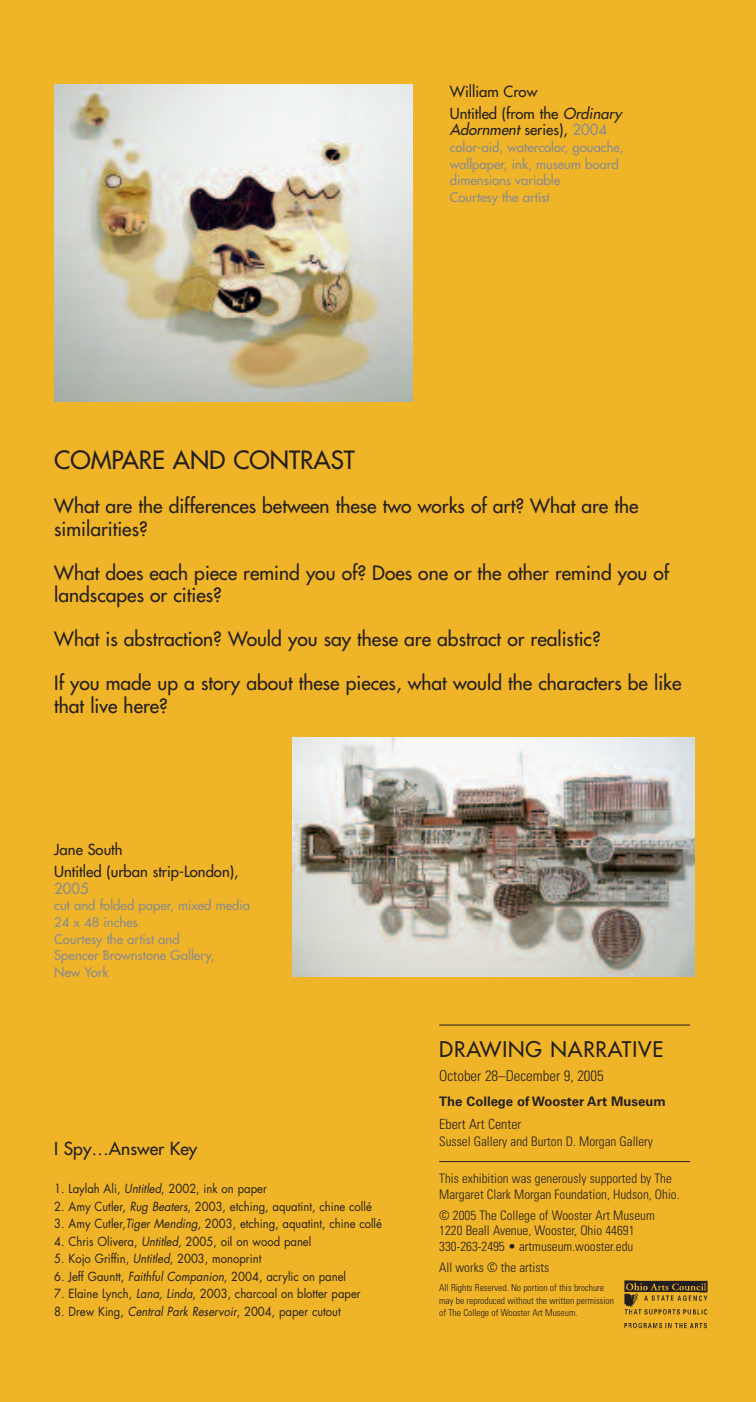
<style>
.page{position:relative;width:756px;height:1402px;background:#f0b428}
.page>*{position:absolute;margin:0;border:0;box-sizing:border-box;transform-origin:0 0}
.t1{font:24.5px "Futura";color:#231f20}
.t2{font:21px "Futura";letter-spacing:.04em;color:#231f20}
.t3{font:19.25px/22.8px "Futura";color:#231f20}
.t4{font:17.5px "Futura";color:#231f20}
.t5{font:14.88px/21.9px "Futura";color:#231f20}
.t6{font:300 condensed 14.88px "Univers";color:#231f20}
.t7{font:italic 14.88px "Futura";color:#231f20}
.t8{font:14.88px "Futura";color:#8a8c8f}
.t9{font:300 condensed 14px "Univers";color:#231f20}
.t10{font:300 condensed 13.12px/15.8px "Univers";color:#231f20}
.t11{font:13.12px/16.6px "Futura";color:#8a8c8f}
.t12{font:700 13.12px "Univers";color:#231f20}
.t13{font:12.25px "Futura";color:#231f20;scale:.92 1}
.t14{font:300 condensed 9.62px/12.2px "Univers";letter-spacing:-.005em;color:#231f20}
.s1{font-style:italic}
.s2{font-style:normal}
.s3{font-style:normal;color:#8a8c8f}
</style>
<div class="page">
<img style="left:54px;top:84px;width:359px;height:318px">
<img style="left:292px;top:737px;width:402px;height:239px">
<hr style="left:439px;top:1025px;width:251px;height:1px;background:#231f20">
<hr style="left:439px;top:1161px;width:251px;height:1px;background:#231f20">
<img style="left:625px;top:1281px;width:82px;height:48px">
<p class="t5" style="left:450px;top:82px;width:173px">William Crow<br>Untitled (from the <span class="s1">Ordinary</span></p>
<p class="t7" style="left:450px;top:123px;width:159px">Adornment <span class="s2">series),</span> <span class="s3">2004</span></p>
<p class="t11" style="left:450px;top:140px;width:175px">color-aid, watercolor, gouache, wallpaper, ink, museum board dimensions variable<br>Courtesy the artist</p>
<h1 class="t1" style="left:54px;top:448px;width:302px">COMPARE AND CONTRAST</h1>
<h3 class="t3" style="left:54px;top:496px;width:586px">What are the differences between these two works of art? What are the similarities?</h3>
<h3 class="t3" style="left:54px;top:562px;width:616px">What does each piece remind you of? Does one or the other remind you of landscapes or cities?</h3>
<h3 class="t3" style="left:54px;top:629px;width:548px">What is abstraction? Would you say these are abstract or realistic?</h3>
<h3 class="t3" style="left:54px;top:673px;width:629px">If you made up a story about these pieces, what would the characters be like that live here?</h3>
<p class="t5" style="left:54px;top:840px;width:186px">Jane South<br>Untitled (urban strip-London),</p>
<p class="t8" style="left:54px;top:881px;width:36px">2005</p>
<p class="t11" style="left:54px;top:898px;width:197px">cut and folded paper, mixed media<br>24 x 48 inches<br>Courtesy the artist and<br>Spencer Brownstone Gallery,<br>New York</p>
<h3 class="t4" style="left:54px;top:1139px;width:145px">I Spy…Answer Key</h3>
<p class="t13" style="left:54px;top:1183px;width:233px">1. Laylah Ali, <span class="s1">Untitled</span>, 2002, ink on paper</p>
<p class="t13" style="left:54px;top:1200px;width:347px">2. Amy Cutler, <span class="s1">Rug Beaters</span>, 2003, etching, aquatint, chine collé</p>
<p class="t13" style="left:54px;top:1218px;width:358px">3. Amy Cutler,<span class="s1">Tiger Mending</span>, 2003, etching, aquatint, chine collé</p>
<p class="t13" style="left:54px;top:1235px;width:281px">4. Chris Olivera, <span class="s1">Untitled,</span> 2005, oil on wood panel</p>
<p class="t13" style="left:54px;top:1253px;width:227px">5. Kojo Griffin, <span class="s1">Untitled</span>, 2003, monoprint</p>
<p class="t13" style="left:54px;top:1270px;width:319px">6. Jeff Gauntt, <span class="s1">Faithful Companion</span>, 2004, acrylic on panel</p>
<p class="t13" style="left:54px;top:1288px;width:335px">7. Elaine Lynch, <span class="s1">Lana, Linda</span>, 2003, charcoal on blotter paper</p>
<p class="t13" style="left:54px;top:1305px;width:313px">8. Drew King, <span class="s1">Central Park Reservoir</span>, 2004, paper cutout</p>
<h2 class="t2" style="left:439px;top:1038px;width:226px">DRAWING NARRATIVE</h2>
<p class="t6" style="left:439px;top:1070px;width:166px">October 28–December 9, 2005</p>
<p class="t12" style="left:439px;top:1096px;width:228px">The College of Wooster Art Museum</p>
<p class="t9" style="left:439px;top:1118px;width:84px">Ebert Art Center</p>
<p class="t10" style="left:439px;top:1134px;width:215px">Sussel Gallery and Burton D. Morgan Gallery</p>
<p class="t10" style="left:439px;top:1171px;width:242px">This exhibition was generously supported by The<br>Margaret Clark Morgan Foundation, Hudson, Ohio.</p>
<p class="t10" style="left:439px;top:1208px;width:217px">© 2005 The College of Wooster Art Museum<br>1220 Beall Avenue, Wooster, Ohio 44691<br>330-263-2495 • artmuseum.wooster.edu</p>
<p class="t10" style="left:439px;top:1260px;width:112px">All works © the artists</p>
<p class="t14" style="left:439px;top:1282px;width:176px">All Rights Reserved. No portion of this brochure may be reproduced without the written permission of The College of Wooster Art Museum.</p>
</div>
